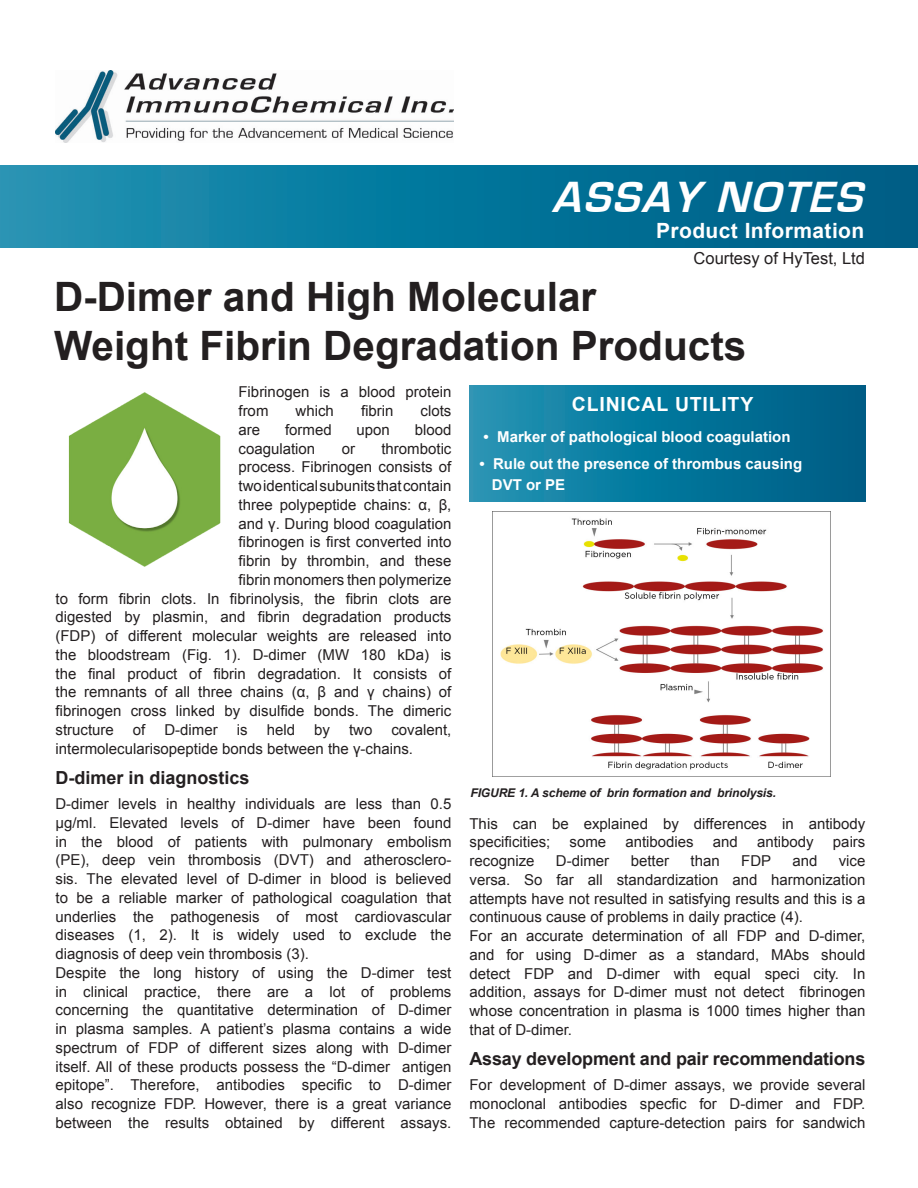
<style>
.page{position:relative;width:918px;height:1188px;background:#fff}
.page>*{position:absolute;margin:0;border:0;box-sizing:border-box;transform-origin:0 0}
.t1{font:italic 700 45px "Eurostile";color:#fff}
.t2{font:700 40.5px/48.6px "Arial";color:#231f20}
.t3{font:700 21px "Arial";letter-spacing:.02em;color:#fff}
.t4{font:700 19.5px "Arial";letter-spacing:.04em;color:#fff}
.t5{font:700 18px "Arial";letter-spacing:-.01em;color:#231f20}
.t6{font:16.5px "Arial";color:#231f20}
.t7{font:15px/18.8px "Arial";color:#231f20}
.t8{font:700 15px/21px "Arial";color:#fff}
.t9{font:italic 700 12px "Arial";letter-spacing:-.01em;color:#231f20}
</style>
<div class="page">
<div style="left:0;top:166px;width:918px;height:82px;background:linear-gradient(to right,#1d93b3,#005b84)"></div>
<img style="left:56px;top:71px;width:397px;height:72px">
<div style="left:470px;top:386px;width:396px;height:116px;background:linear-gradient(to right,#1f94b4,#005b84)"></div>
<img style="left:492px;top:512px;width:339px;height:264px">
<img style="left:68px;top:392px;width:153px;height:175px">
<h1 class="t1" style="left:552px;top:176px;width:322px">ASSAY NOTES</h1>
<h3 class="t3" style="left:656px;top:219px;width:210px">Product Information</h3>
<p class="t6" style="left:694px;top:249px;width:173px">Courtesy of HyTest, Ltd</p>
<h2 class="t2" style="left:54px;top:273px;width:694px">D-Dimer and High Molecular<br>Weight Fibrin Degradation Products</h2>
<p class="t7" style="left:238px;top:383px;width:214px">Fibrinogen is a blood protein from</p>
<p class="t7" style="left:296px;top:401px;width:40px">which</p>
<p class="t7" style="left:361px;top:401px;width:34px">fibrin</p>
<p class="t7" style="left:421px;top:401px;width:32px">clots</p>
<p class="t7" style="left:238px;top:420px;width:23px">are</p>
<p class="t7" style="left:285px;top:420px;width:48px">formed</p>
<p class="t7" style="left:357px;top:420px;width:35px">upon</p>
<p class="t7" style="left:415px;top:420px;width:38px">blood</p>
<p class="t7" style="left:238px;top:439px;width:78px">coagulation</p>
<p class="t7" style="left:342px;top:439px;width:15px">or</p>
<p class="t7" style="left:381px;top:439px;width:72px">thrombotic</p>
<p class="t7" style="left:238px;top:458px;width:214px">process. Fibrinogen consists of</p>
<p class="t7" style="left:238px;top:476px;width:214px">two identical subunits that contain</p>
<p class="t7" style="left:238px;top:495px;width:214px">three polypeptide chains: α, β,</p>
<p class="t7" style="left:238px;top:514px;width:214px">and γ. During blood coagulation</p>
<p class="t7" style="left:238px;top:533px;width:214px">fibrinogen is first converted into</p>
<p class="t7" style="left:238px;top:551px;width:214px">fibrin by thrombin, and these</p>
<p class="t7" style="left:238px;top:570px;width:214px">fibrin monomers then polymerize</p>
<p class="t7" style="left:56px;top:589px;width:397px">to form fibrin clots. In fibrinolysis, the fibrin clots are</p>
<p class="t7" style="left:56px;top:608px;width:397px">digested by plasmin, and fibrin degradation products</p>
<p class="t7" style="left:56px;top:626px;width:397px">(FDP) of different molecular weights are released into</p>
<p class="t7" style="left:56px;top:645px;width:397px">the bloodstream (Fig. 1). D-dimer (MW 180 kDa) is</p>
<p class="t7" style="left:56px;top:664px;width:397px">the final product of fibrin degradation. It consists of</p>
<p class="t7" style="left:56px;top:683px;width:397px">the remnants of all three chains (α, β and γ chains) of</p>
<p class="t7" style="left:56px;top:701px;width:397px">fibrinogen cross linked by disulfide bonds. The dimeric</p>
<p class="t7" style="left:56px;top:720px;width:60px">structure</p>
<p class="t7" style="left:133px;top:720px;width:14px">of</p>
<p class="t7" style="left:164px;top:720px;width:55px">D-dimer</p>
<p class="t7" style="left:237px;top:720px;width:12px">is</p>
<p class="t7" style="left:267px;top:720px;width:30px">held</p>
<p class="t7" style="left:314px;top:720px;width:17px">by</p>
<p class="t7" style="left:349px;top:720px;width:25px">two</p>
<p class="t7" style="left:56px;top:720px;width:397px;text-indent:336px">covalent, intermolecularisopeptide bonds between the γ-chains.</p>
<p class="t5" style="left:56px;top:767px;width:196px">D-dimer in diagnostics</p>
<p class="t7" style="left:56px;top:794px;width:398px">D-dimer levels in healthy individuals are less than 0.5 μg/ml. Elevated levels of D-dimer have been found in the blood of patients with pulmonary embolism (PE), deep vein thrombosis (DVT) and atherosclero&shy;sis. The elevated level of D-dimer in blood is believed to be a reliable marker of pathological coagulation that underlies the pathogenesis of most cardiovascular diseases (1, 2). It is widely used to exclude the diagnosis of deep vein thrombosis (3).<br>Despite the long history of using the D-dimer test in clinical practice, there are a lot of problems concerning the quantitative determination of D-dimer in plasma samples. A patient’s plasma contains a wide spectrum of FDP of different sizes along with D-dimer itself. All of these products possess the “D-dimer antigen epitope”. Therefore, antibodies specific to D-dimer also recognize FDP. However, there is a great variance between the results obtained by different assays.</p>
<h3 class="t4" style="left:572px;top:393px;width:183px">CLINICAL UTILITY</h3>
<p class="t8" style="left:484px;top:426px;width:308px">• Marker of pathological blood coagulation</p>
<p class="t8" style="left:492px;top:453px;width:312px;text-indent:-13px">• Rule out the presence of thrombus causing<br>DVT or PE</p>
<p class="t9" style="left:471px;top:786px;width:307px">FIGURE 1. A scheme of brin formation and brinolysis.</p>
<p class="t7" style="left:470px;top:814px;width:397px">This can be explained by differences in antibody specificities;</p>
<p class="t7" style="left:570px;top:833px;width:38px">some</p>
<p class="t7" style="left:625px;top:833px;width:70px">antibodies</p>
<p class="t7" style="left:713px;top:833px;width:27px">and</p>
<p class="t7" style="left:757px;top:833px;width:58px">antibody</p>
<p class="t7" style="left:833px;top:833px;width:34px">pairs</p>
<p class="t7" style="left:470px;top:851px;width:398px;text-indent:369px">vice versa. So far all standardization and harmonization attempts have not resulted in satisfying results and this is a continuous cause of problems in daily practice (4).<br>For an accurate determination of all FDP and D-dimer, and for using D-dimer as a standard, MAbs should detect FDP and D-dimer with equal speci city. In addition, assays for D-dimer must not detect fibrinogen whose concentration in plasma is 1000 times higher than that of D-dimer.</p>
<p class="t5" style="left:470px;top:1048px;width:397px">Assay development and pair recommendations</p>
<p class="t7" style="left:470px;top:1076px;width:397px;text-align:justify">For development of D-dimer assays, we provide several monoclonal antibodies specfic for D-dimer and FDP.<br>The recommended capture-detection pairs for sandwich</p>
<p class="t7" style="left:470px;top:851px;width:67px">recognize</p>
<p class="t7" style="left:556px;top:851px;width:55px">D-dimer</p>
<p class="t7" style="left:631px;top:851px;width:40px">better</p>
<p class="t7" style="left:691px;top:851px;width:31px">than</p>
<p class="t7" style="left:741px;top:851px;width:31px">FDP</p>
<p class="t7" style="left:792px;top:851px;width:27px">and</p>
</div>
